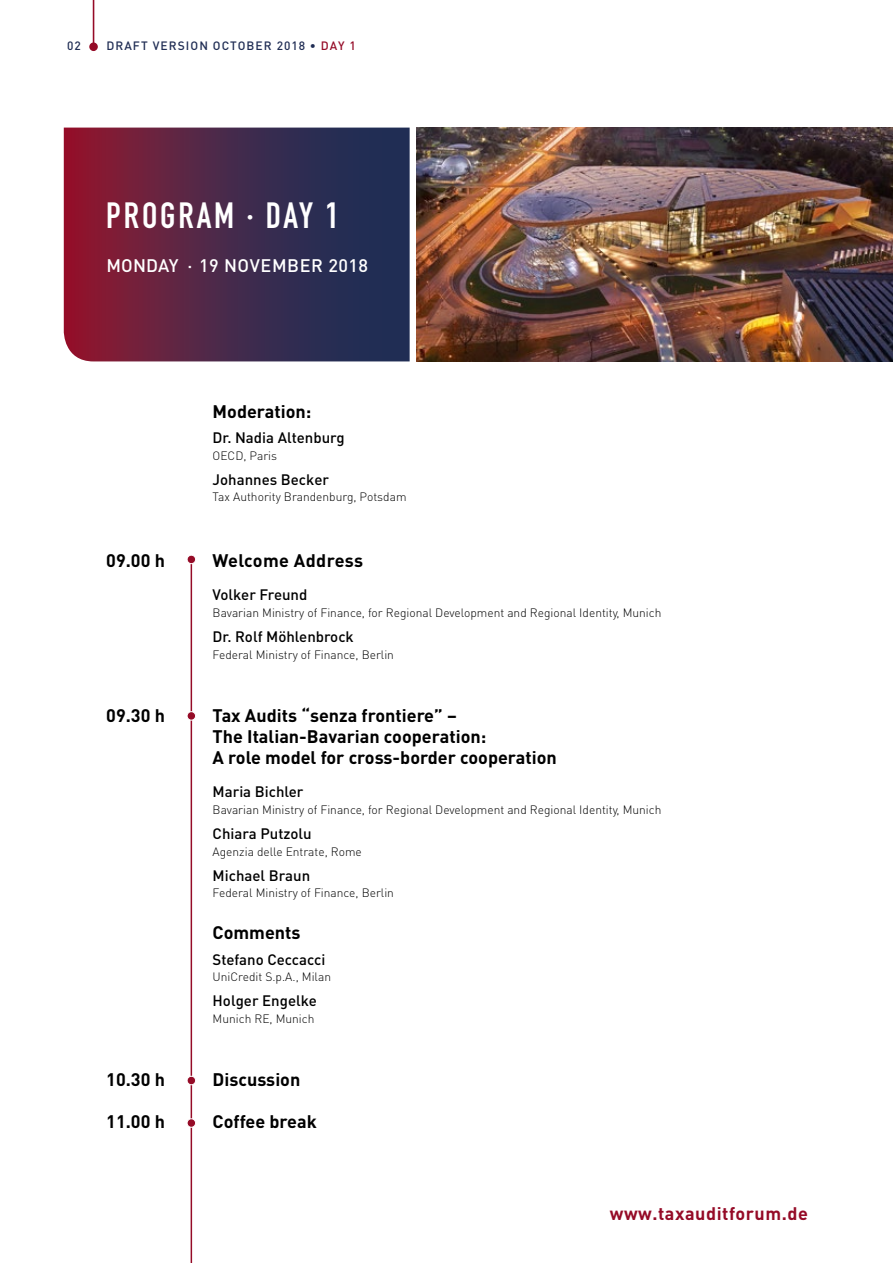
<style>
.page{position:relative;width:893px;height:1263px;background:#fff}
.page>*{position:absolute;margin:0;border:0;box-sizing:border-box;transform-origin:0 0}
.t1{font:700 36px "DIN Condensed";letter-spacing:.08em;color:#fff}
.t2{font:700 18px/21px "DIN Pro";color:#000}
.t3{font:500 18px "DIN Pro";letter-spacing:.025em;color:#fff}
.t4{font:700 18px "DIN Pro";letter-spacing:.03em;color:#950b27}
.t5{font:700 18px "DIN Pro";letter-spacing:.02em;color:#000}
.t6{font:500 15px "DIN Pro";color:#000}
.t7{font:300 12px "DIN Pro";color:#000}
.t8{font:500 12px "DIN Pro";letter-spacing:.09em;color:#202d54}
.s1{color:#950b27}
</style>
<div class="page">
<svg style="left:64px;top:128px;width:346px;height:233px;background:#4c2647"></svg>
<hr style="left:93px;top:0;width:1px;height:51px;background:#950b27">
<div style="left:89px;top:42px;width:9px;height:9px;background:#950b27;border-radius:50%"></div>
<hr style="left:191px;top:559px;width:1px;height:704px;background:#950b27">
<div style="left:187px;top:555px;width:9px;height:9px;background:#950b27;border-radius:50%"></div>
<div style="left:187px;top:555px;width:9px;height:9px;border:1px solid #fff;border-radius:50%"></div>
<div style="left:187px;top:712px;width:9px;height:8px;background:#950b27;border-radius:50%"></div>
<div style="left:187px;top:711px;width:9px;height:9px;border:1px solid #fff;border-radius:50%"></div>
<div style="left:187px;top:1119px;width:9px;height:8px;background:#950b27;border-radius:50%"></div>
<div style="left:187px;top:1118px;width:9px;height:10px;border:1px solid #fff;border-radius:50%"></div>
<div style="left:187px;top:1076px;width:9px;height:9px;background:#950b27;border-radius:50%"></div>
<div style="left:187px;top:1076px;width:9px;height:9px;border:1px solid #fff;border-radius:50%"></div>
<img style="left:417px;top:128px;width:476px;height:233px">
<p class="t8" style="left:67px;top:38px;width:15px">02</p>
<p class="t8" style="left:106px;top:38px;width:251px">DRAFT VERSION OCTOBER 2018 • <span class="s1">DAY 1</span></p>
<h1 class="t1" style="left:106px;top:191px;width:234px">PROGRAM · DAY 1</h1>
<h2 class="t3" style="left:106px;top:254px;width:263px">MONDAY · 19 NOVEMBER 2018</h2>
<h2 class="t2" style="left:213px;top:400px;width:100px">Moderation:</h2>
<p class="t6" style="left:213px;top:427px;width:134px">Dr. Nadia Altenburg</p>
<p class="t7" style="left:213px;top:447px;width:66px">OECD, Paris</p>
<p class="t6" style="left:213px;top:469px;width:118px">Johannes Becker</p>
<p class="t7" style="left:213px;top:489px;width:195px">Tax Authority Brandenburg, Potsdam</p>
<h2 class="t2" style="left:106px;top:549px;width:60px">09.00 h</h2>
<h2 class="t5" style="left:213px;top:548px;width:152px">Welcome Address</h2>
<p class="t6" style="left:213px;top:585px;width:96px">Volker Freund</p>
<p class="t7" style="left:213px;top:604px;width:450px">Bavarian Ministry of Finance, for Regional Development and Regional Identity, Munich</p>
<p class="t6" style="left:213px;top:626px;width:143px">Dr. Rolf Möhlenbrock</p>
<p class="t7" style="left:213px;top:646px;width:183px">Federal Ministry of Finance, Berlin</p>
<h2 class="t2" style="left:106px;top:704px;width:60px">09.30 h</h2>
<h2 class="t2" style="left:213px;top:704px;width:346px">Tax Audits “senza frontiere” –<br>The Italian-Bavarian cooperation:<br>A role model for cross-border cooperation</h2>
<p class="t6" style="left:213px;top:782px;width:92px">Maria Bichler</p>
<p class="t7" style="left:213px;top:801px;width:450px">Bavarian Ministry of Finance, for Regional Development and Regional Identity, Munich</p>
<p class="t6" style="left:213px;top:823px;width:101px">Chiara Putzolu</p>
<p class="t7" style="left:213px;top:843px;width:151px">Agenzia delle Entrate, Rome</p>
<p class="t6" style="left:213px;top:865px;width:99px">Michael Braun</p>
<p class="t7" style="left:213px;top:885px;width:183px">Federal Ministry of Finance, Berlin</p>
<h2 class="t2" style="left:213px;top:922px;width:90px">Comments</h2>
<p class="t6" style="left:213px;top:949px;width:114px">Stefano Ceccacci</p>
<p class="t7" style="left:213px;top:969px;width:120px">UniCredit S.p.A., Milan</p>
<p class="t6" style="left:213px;top:991px;width:106px">Holger Engelke</p>
<p class="t7" style="left:213px;top:1010px;width:103px">Munich RE, Munich</p>
<h2 class="t2" style="left:106px;top:1068px;width:60px">10.30 h</h2>
<h2 class="t2" style="left:213px;top:1068px;width:89px">Discussion</h2>
<h2 class="t2" style="left:106px;top:1110px;width:60px">11.00 h</h2>
<h2 class="t2" style="left:213px;top:1110px;width:106px">Coffee break</h2>
<h2 class="t4" style="left:610px;top:1202px;width:200px">www.taxauditforum.de</h2>
</div>
